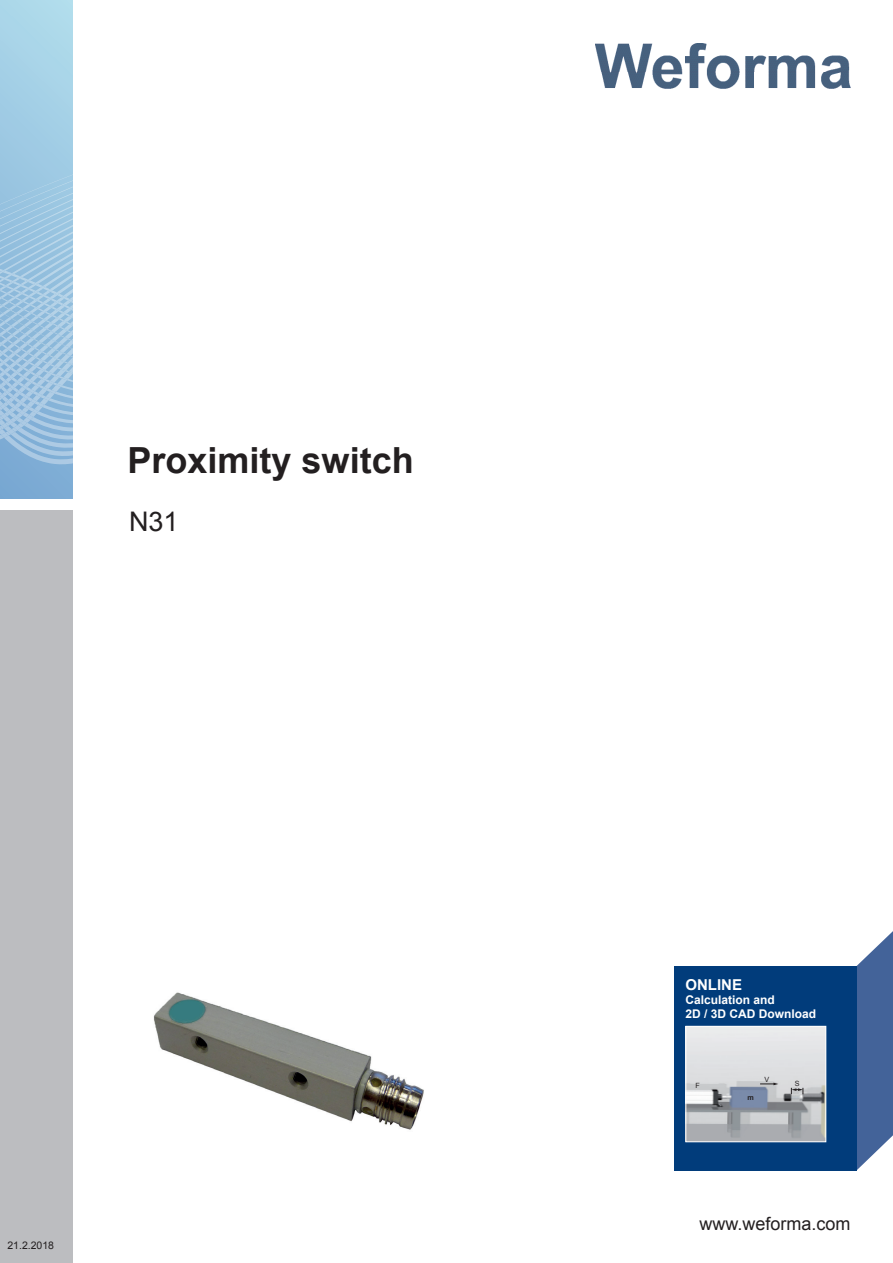
<style>
.page{position:relative;width:893px;height:1263px;background:#fff}
.page>*{position:absolute;margin:0;border:0;box-sizing:border-box;transform-origin:0 0}
.t1{font:700 36px "Arial";color:#231f20}
.t2{font:27px "Arial";color:#231f20}
.t3{font:18px "Arial";color:#231f20}
.t4{font:700 15px "Arial";color:#fff}
.t5{font:700 12px/14.4px "Arial";color:#fff}
.t6{font:10.5px "Arial";color:#231f20}
.t7{font:7.2px "Arial";color:#231f20}
.t8{font:700 7.2px "Arial";color:#231f20}
</style>
<div class="page">
<img style="left:595px;top:43px;width:255px;height:46px">
<svg style="left:0;top:0;width:72px;height:499px;background:#9ecbe3"></svg>
<div style="left:0;top:510px;width:72px;height:753px;background:#bcbdc0"></div>
<svg style="left:0;top:107px;width:72px;height:360px;background:#9cc4e0"></svg>
<svg style="left:856px;top:931px;width:37px;height:239px;background:#5c78a7"></svg>
<div style="left:674px;top:966px;width:182px;height:204px;background:#013c7b"></div>
<img style="left:687px;top:1028px;width:137px;height:112px">
<svg style="left:791px;top:1088px;width:13px;height:6px"></svg>
<svg style="left:760px;top:1083px;width:18px;height:2px"></svg>
<div style="left:685px;top:1026px;width:141px;height:116px;border:1px solid #fff"></div>
<img style="left:153px;top:992px;width:271px;height:138px">
<h1 class="t1" style="left:128px;top:436px;width:288px">Proximity switch</h1>
<h2 class="t2" style="left:129px;top:504px;width:51px">N31</h2>
<p class="t6" style="left:7px;top:1239px;width:48px">21.2.2018</p>
<p class="t4" style="left:685px;top:974px;width:58px">ONLINE</p>
<p class="t5" style="left:685px;top:993px;width:132px">Calculation and<br>2D / 3D CAD Download</p>
<p class="t7" style="left:695px;top:1080px;width:6px">F</p>
<p class="t8" style="left:747px;top:1093px;width:8px">m</p>
<p class="t7" style="left:764px;top:1075px;width:6px">V</p>
<p class="t7" style="left:795px;top:1079px;width:6px">S</p>
<h3 class="t3" style="left:699px;top:1211px;width:153px">www.weforma.com</h3>
</div>
